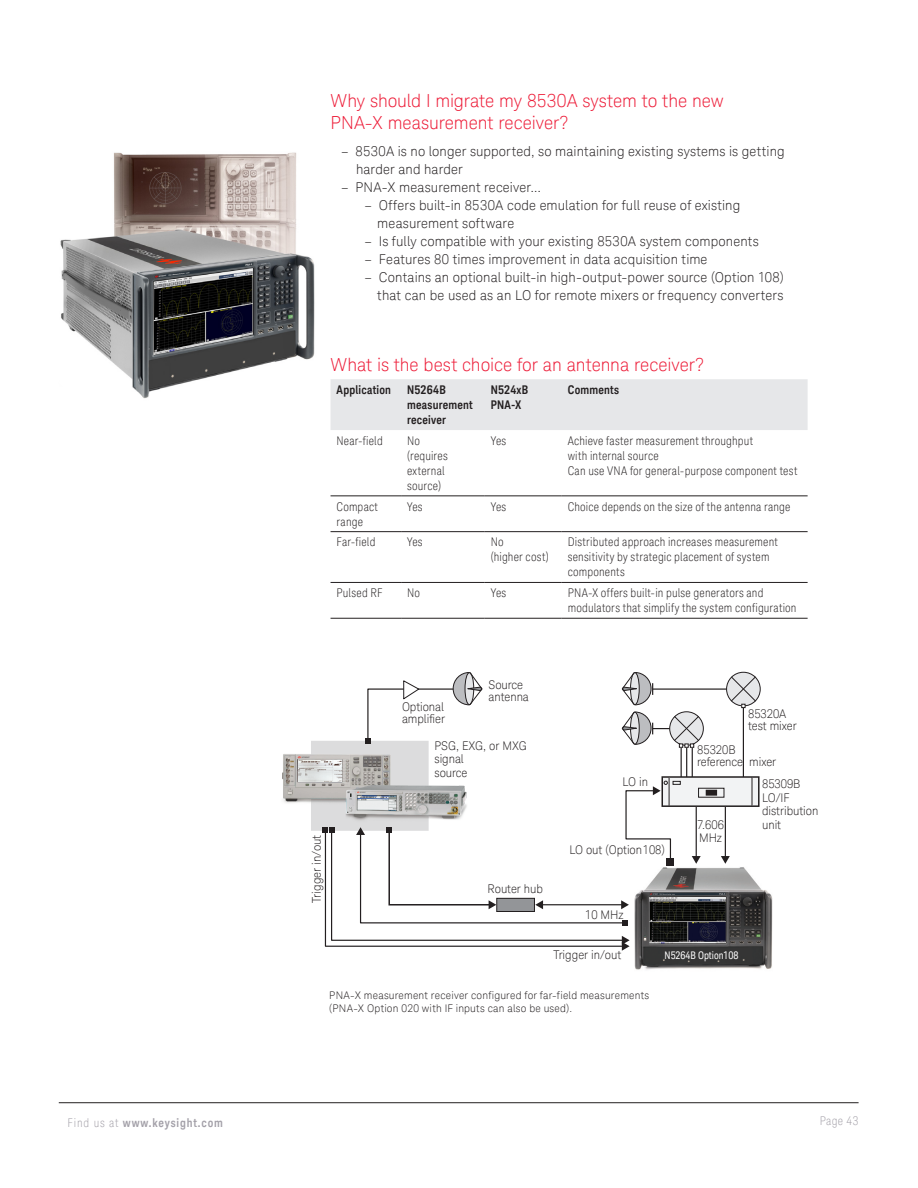
<style>
.page{position:relative;width:918px;height:1188px;background:#fff}
.page>*{position:absolute;margin:0;border:0;box-sizing:border-box;transform-origin:0 0}
.K_Heading_2{font:300 18px/22.5px "Keysight Sans";letter-spacing:-.005em;color:#ed1a36}
.t1{font:300 13.5px/18px "Keysight Sans";letter-spacing:.01em;color:#231f20}
.K_Table_Text{font:300 condensed 12px/15px "Keysight Sans";letter-spacing:.02em;color:#231f20}
.t2{font:300 12px/13.5px "Keysight Sans";letter-spacing:-.005em;color:#231f20}
.K_Table_Heading_1{font:700 12px/15px "Keysight Sans Condensed";letter-spacing:.015em;color:#231f20}
.t3{font:700 12px "Keysight Sans Condensed";letter-spacing:.07em;color:#a4a1a9}
.t4{font:300 condensed 12px "Keysight Sans";letter-spacing:.03em;color:#a4a1a9}
.K_Captions{font:300 10.5px/13.5px "Keysight Sans";letter-spacing:.02em;color:#231f20}
.t5{font:10.5px "Keysight Sans Condensed";letter-spacing:-.005em;color:#fff}
.s1{font-family:"Keysight Sans";font-weight:300;font-stretch:condensed}
</style>
<div class="page">
<img style="left:282px;top:741px;width:147px;height:92px">
<hr style="left:681px;top:733px;width:1px;height:44px;background:#231f20">
<hr style="left:686px;top:733px;width:1px;height:44px;background:#231f20">
<hr style="left:692px;top:733px;width:1px;height:44px;background:#231f20">
<hr style="left:743px;top:689px;width:1px;height:88px;background:#231f20">
<hr style="left:416px;top:688px;width:40px;height:2px;background:#231f20">
<hr style="left:653px;top:688px;width:79px;height:2px;background:#231f20">
<svg style="left:452px;top:672px;width:31px;height:34px"></svg>
<svg style="left:365px;top:680px;width:55px;height:64px"></svg>
<svg style="left:727px;top:672px;width:33px;height:34px"></svg>
<div style="left:726px;top:672px;width:35px;height:34px;border:1px solid #231f20;border-radius:50%"></div>
<hr style="left:653px;top:728px;width:33px;height:1px;background:#231f20">
<svg style="left:670px;top:712px;width:33px;height:33px"></svg>
<div style="left:669px;top:711px;width:35px;height:35px;border:1px solid #231f20;border-radius:50%"></div>
<svg style="left:621px;top:672px;width:32px;height:73px"></svg>
<hr style="left:696px;top:806px;width:1px;height:51px;background:#231f20">
<svg style="left:692px;top:856px;width:9px;height:8px"></svg>
<hr style="left:725px;top:806px;width:1px;height:51px;background:#231f20">
<svg style="left:721px;top:856px;width:9px;height:8px"></svg>
<svg style="left:673px;top:715px;width:27px;height:33px"></svg>
<svg style="left:730px;top:676px;width:27px;height:32px"></svg>
<img style="left:634px;top:867px;width:139px;height:103px">
<div style="left:662px;top:777px;width:97px;height:29px;background:#f2f3f4"></div>
<div style="left:662px;top:776px;width:98px;height:31px;border:1px solid #231f20"></div>
<svg style="left:705px;top:790px;width:13px;height:6px"></svg>
<div style="left:698px;top:788px;width:26px;height:10px;border:1px solid #231f20"></div>
<div style="left:706px;top:790px;width:10px;height:5px;background:#231f20"></div>
<div style="left:706px;top:790px;width:11px;height:6px;border:1px solid #231f20"></div>
<svg style="left:752px;top:777px;width:1px;height:29px"></svg>
<svg style="left:323px;top:778px;width:358px;height:173px"></svg>
<img style="left:60px;top:152px;width:255px;height:247px">
<div style="left:331px;top:379px;width:477px;height:51px;background:#e6e7e9"></div>
<hr style="left:331px;top:495px;width:70px;height:1px;background:#231f20">
<hr style="left:401px;top:495px;width:84px;height:1px;background:#231f20">
<hr style="left:485px;top:495px;width:77px;height:1px;background:#231f20">
<hr style="left:562px;top:495px;width:246px;height:1px;background:#231f20">
<hr style="left:331px;top:531px;width:70px;height:1px;background:#231f20">
<hr style="left:401px;top:531px;width:84px;height:1px;background:#231f20">
<hr style="left:485px;top:531px;width:77px;height:1px;background:#231f20">
<hr style="left:562px;top:531px;width:246px;height:1px;background:#231f20">
<hr style="left:331px;top:582px;width:70px;height:1px;background:#231f20">
<hr style="left:401px;top:582px;width:84px;height:1px;background:#231f20">
<hr style="left:485px;top:582px;width:77px;height:1px;background:#231f20">
<hr style="left:562px;top:582px;width:246px;height:1px;background:#231f20">
<hr style="left:331px;top:618px;width:70px;height:1px;background:#231f20">
<hr style="left:401px;top:618px;width:84px;height:1px;background:#231f20">
<hr style="left:485px;top:618px;width:77px;height:1px;background:#231f20">
<hr style="left:562px;top:618px;width:246px;height:1px;background:#231f20">
<hr style="left:59px;top:1102px;width:800px;height:1px;background:#231f20">
<p class="K_Heading_2" style="left:331px;top:89px;width:395px">Why should I migrate my 8530A system to the new<br>PNA-X measurement receiver?</p>
<p class="t1" style="left:356px;top:142px;width:430px;text-indent:-15px">– 8530A is no longer supported, so maintaining existing systems is getting harder and harder</p>
<p class="t1" style="left:341px;top:178px;width:201px">– PNA-X measurement receiver…</p>
<p class="t1" style="left:377px;top:196px;width:365px;text-indent:-13px">– Offers built-in 8530A code emulation for full reuse of existing measurement software</p>
<p class="t1" style="left:365px;top:232px;width:396px">– Is fully compatible with your existing 8530A system components</p>
<p class="t1" style="left:365px;top:250px;width:345px">– Features 80 times improvement in data acquisition time</p>
<p class="t1" style="left:365px;top:268px;width:421px;text-align:right">– Contains an optional built-in high-output-power source (Option 108) that can be used as an LO for remote mixers or frequency converters</p>
<p class="K_Heading_2" style="left:331px;top:353px;width:375px">What is the best choice for an antenna receiver?</p>
<p class="K_Table_Heading_1" style="left:337px;top:382px;width:56px">Application</p>
<p class="K_Table_Heading_1" style="left:407px;top:382px;width:67px">N5264B measurement receiver</p>
<p class="K_Table_Heading_1" style="left:491px;top:382px;width:39px">N524xB</p>
<p class="K_Table_Heading_1" style="left:568px;top:382px;width:53px">Comments</p>
<p class="K_Table_Heading_1" style="left:491px;top:397px;width:32px">PNA-X</p>
<p class="K_Table_Text" style="left:337px;top:433px;width:48px">Near-field</p>
<p class="K_Table_Text" style="left:407px;top:433px;width:14px">No</p>
<p class="K_Table_Text" style="left:407px;top:448px;width:42px">(requires external source)</p>
<p class="K_Table_Text" style="left:491px;top:433px;width:17px">Yes</p>
<p class="K_Table_Text" style="left:568px;top:433px;width:187px">Achieve faster measurement throughput with internal source</p>
<p class="K_Table_Text" style="left:568px;top:463px;width:231px">Can use VNA for general-purpose component test</p>
<p class="K_Table_Text" style="left:337px;top:499px;width:43px">Compact range</p>
<p class="K_Table_Text" style="left:407px;top:499px;width:17px">Yes</p>
<p class="K_Table_Text" style="left:491px;top:499px;width:17px">Yes</p>
<p class="K_Table_Text" style="left:568px;top:499px;width:224px">Choice depends on the size of the antenna range</p>
<p class="K_Table_Text" style="left:337px;top:535px;width:40px">Far-field</p>
<p class="K_Table_Text" style="left:407px;top:535px;width:17px">Yes</p>
<p class="K_Table_Text" style="left:491px;top:535px;width:59px">No<br>(higher cost)</p>
<p class="K_Table_Text" style="left:568px;top:535px;width:212px">Distributed approach increases measurement sensitivity by strategic placement of system components</p>
<p class="K_Table_Text" style="left:337px;top:585px;width:48px">Pulsed RF</p>
<p class="K_Table_Text" style="left:407px;top:585px;width:14px">No</p>
<p class="K_Table_Text" style="left:491px;top:585px;width:17px">Yes</p>
<p class="K_Table_Text" style="left:568px;top:585px;width:230px">PNA-X offers built-in pulse generators and modulators that simplify the system configuration</p>
<p class="t2" style="left:310px;top:903px;width:69px;rotate:-90deg">Trigger in/out</p>
<p class="t2" style="left:402px;top:701px;width:45px;line-height:12px">Optional amplifier</p>
<p class="t2" style="left:489px;top:679px;width:42px;line-height:12px">Source antenna</p>
<p class="t2" style="left:435px;top:739px;width:94px">PSG, EXG, or MXG signal<br>source</p>
<p class="t2" style="left:488px;top:882px;width:57px">Router hub</p>
<p class="t2" style="left:623px;top:775px;width:27px">LO in</p>
<p class="t2" style="left:569px;top:843px;width:97px">LO out (Option108)</p>
<p class="t2" style="left:585px;top:908px;width:40px">10 MHz</p>
<p class="t2" style="left:748px;top:708px;width:50px;line-height:12px">85320A test mixer</p>
<p class="t2" style="left:697px;top:744px;width:81px;line-height:12px">85320B reference mixer</p>
<p class="t2" style="left:697px;top:818px;width:28px">7.606<br>MHz</p>
<p class="t2" style="left:762px;top:777px;width:58px">85309B<br>LO/IF distribution unit</p>
<p class="t2" style="left:553px;top:948px;width:69px">Trigger in/out</p>
<p class="t5" style="left:665px;top:949px;width:75px">N5264B Option108</p>
<p class="K_Captions" style="left:329px;top:988px;width:322px">PNA-X measurement receiver configured for far-field measurements (PNA-X Option 020 with IF inputs can also be used).</p>
<p class="t3" style="left:68px;top:1116px;width:157px"><span class="s1">Find us at</span> www.keysight.com</p>
<p class="t4" style="left:820px;top:1114px;width:40px">Page 43</p>
</div>
